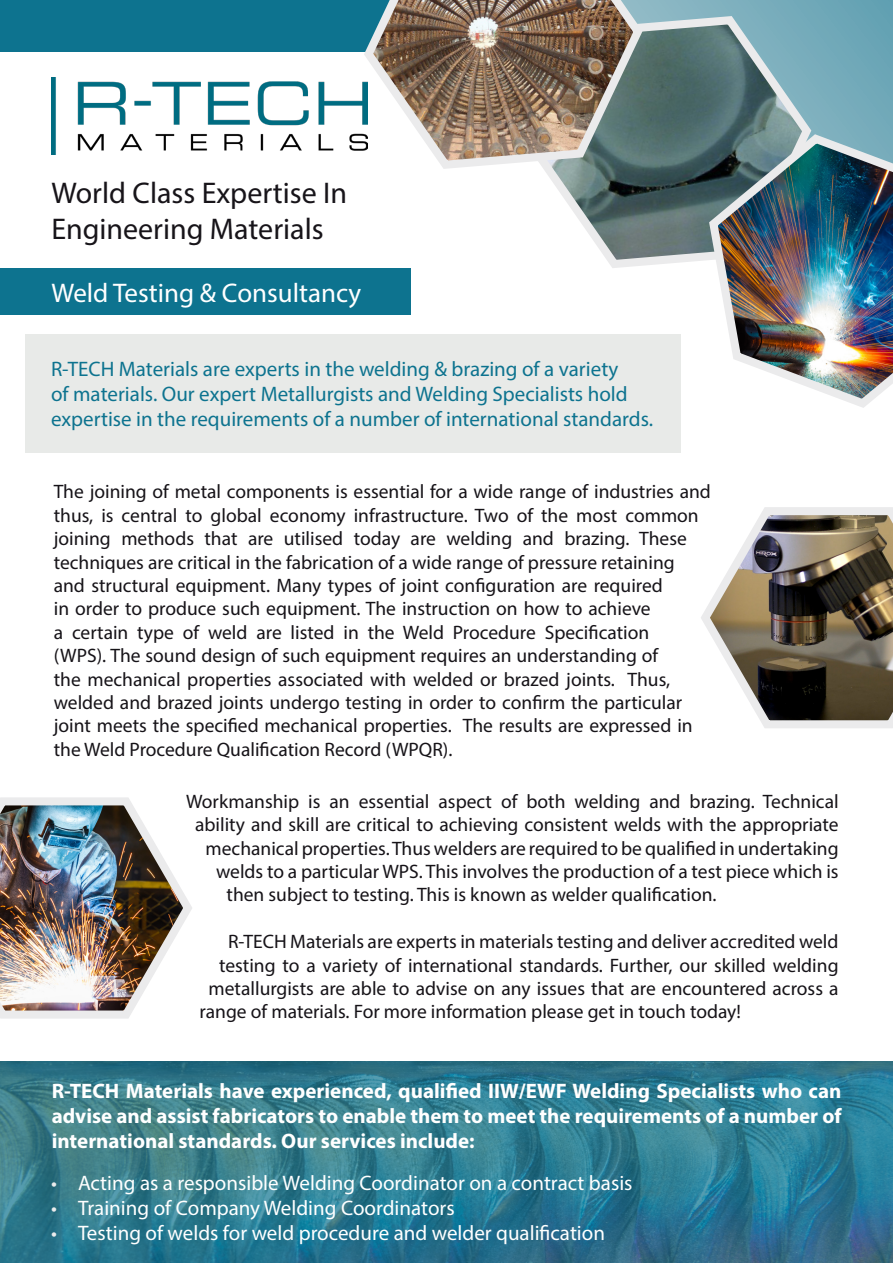
<style>
.page{position:relative;width:893px;height:1263px;background:#fff}
.page>*{position:absolute;margin:0;border:0;box-sizing:border-box;transform-origin:0 0}
.t1{font:30px "Myriad Pro";color:#171419}
.t2{font:27px "Myriad Pro";color:#fff}
.t3{font:700 21px/25.2px "Myriad Pro";color:#fff;text-align:justify}
.t4{font:21px/25.2px "Myriad Pro";color:#0d738f}
.t5{font:21px "Myriad Pro";color:#fff}
.t6{font:19.5px/23.4px "Myriad Pro";color:#161318}
.s1{color:#ebebec}
</style>
<div class="page">
<svg style="left:0;top:0;width:893px;height:351px"></svg>
<div style="left:0;top:268px;width:410px;height:47px;background:#0d738f"></div>
<svg style="left:528px;top:12px;width:288px;height:260px"></svg>
<img style="left:702px;top:130px;width:191px;height:278px">
<img style="left:359px;top:0;width:288px;height:173px">
<img style="left:52px;top:78px;width:315px;height:76px">
<div style="left:26px;top:334px;width:655px;height:119px;background:#e8eae8"></div>
<svg style="left:0;top:1061px;width:893px;height:202px;background:#307a8f"></svg>
<img style="left:0;top:797px;width:192px;height:222px">
<img style="left:701px;top:507px;width:192px;height:221px">
<p class="t1" style="left:51px;top:174px;width:297px">World Class Expertise In</p>
<p class="t1" style="left:51px;top:210px;width:274px">Engineering Materials</p>
<p class="t2" style="left:51px;top:276px;width:311px">Weld Testing &amp; Consultancy</p>
<p class="t4" style="left:51px;top:356px;width:604px">R-TECH Materials are experts in the welding &amp; brazing of a variety<br>of materials. Our expert Metallurgists and Welding Specialists hold expertise in the requirements of a number of international standards.</p>
<p class="t6" style="left:54px;top:480px;width:659px">The joining of metal components is essential for a wide range of industries and thus, is central to global economy infrastructure. Two of the most common joining methods that are utilised today are welding and brazing. These techniques are critical in the fabrication of a wide range of pressure retaining<br>and structural equipment. Many types of joint configuration are required<br>in order to produce such equipment. The instruction on how to achieve<br>a certain type of weld are listed in the Weld Procedure Specification<br>(WPS). The sound design of such equipment requires an understanding of<br>the mechanical properties associated with welded or brazed joints. Thus, welded and brazed joints undergo testing in order to confirm the particular joint meets the specified mechanical properties. The results are expressed in the Weld Procedure Qualification Record (WPQR).</p>
<p class="t6" style="left:186px;top:789px;width:654px">Workmanship is an essential aspect of both welding and brazing. Technical</p>
<p class="t6" style="left:195px;top:813px;width:645px">ability and skill are critical to achieving consistent welds with the appropriate</p>
<p class="t6" style="left:206px;top:836px;width:635px">mechanical properties. Thus welders are required to be qualified in undertaking</p>
<p class="t6" style="left:216px;top:859px;width:624px">welds to a particular WPS. This involves the production of a test piece which is</p>
<p class="t6" style="left:227px;top:883px;width:492px">then subject to testing. This is known as welder qualification.</p>
<p class="t6" style="left:228px;top:930px;width:612px">R-TECH Materials are experts in materials testing and deliver accredited weld</p>
<p class="t6" style="left:219px;top:953px;width:621px">testing to a variety of international standards. Further, our skilled welding</p>
<p class="t6" style="left:209px;top:976px;width:631px">metallurgists are able to advise on any issues that are encountered across a</p>
<p class="t6" style="left:200px;top:1000px;width:543px">range of materials. For more information please get in touch today!</p>
<p class="t3" style="left:52px;top:1078px;width:791px">R-TECH Materials have experienced, qualified IIW/EWF Welding Specialists who can advise and assist fabricators to enable them to meet the requirements of a number of international standards. Our services include:</p>
<p class="t5" style="left:51px;top:1170px;width:583px"><span class="s1">•</span> Acting as a responsible Welding Coordinator on a contract basis</p>
<p class="t5" style="left:51px;top:1195px;width:405px"><span class="s1">•</span> Training of Company Welding Coordinators</p>
<p class="t5" style="left:51px;top:1220px;width:555px"><span class="s1">•</span> Testing of welds for weld procedure and welder qualification</p>
</div>
